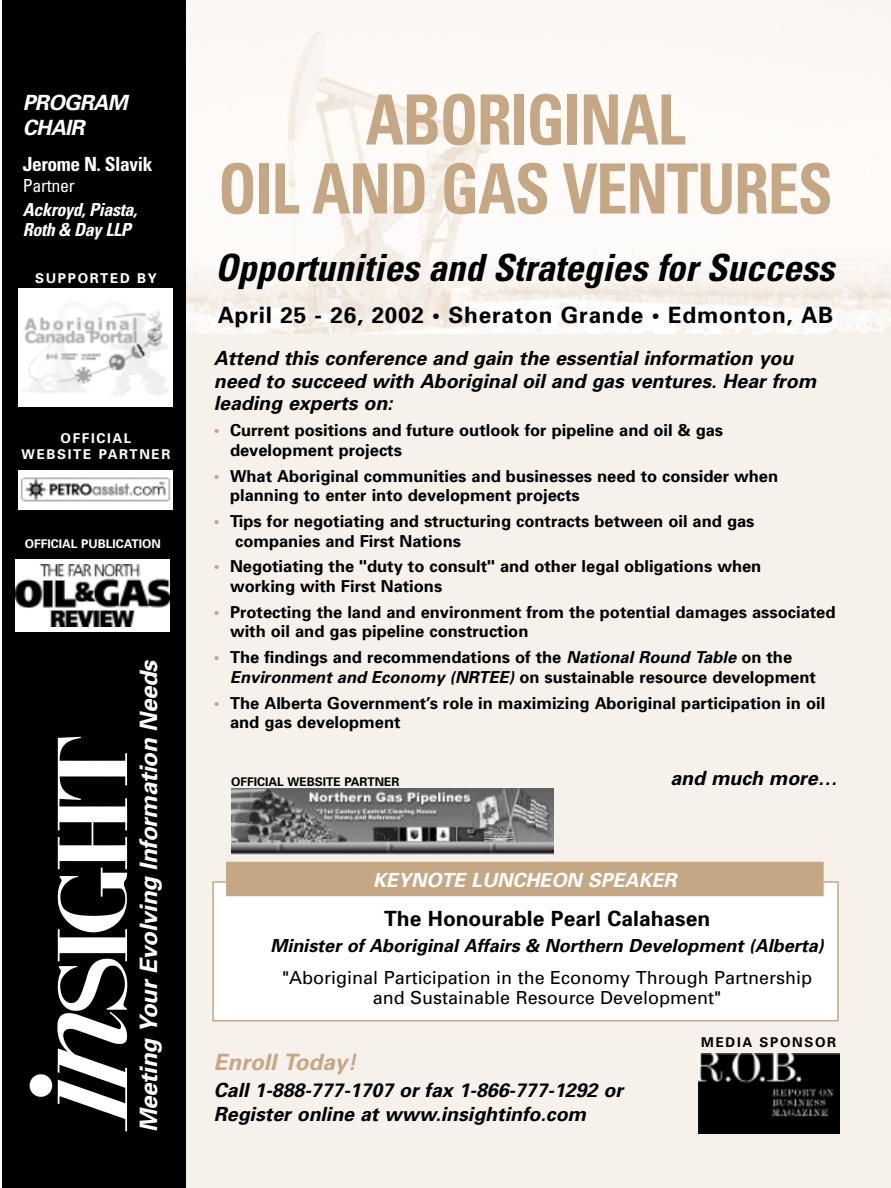
<style>
.page{position:relative;width:891px;height:1188px;background:#fff}
.page>*{position:absolute;margin:0;border:0;box-sizing:border-box;transform-origin:0 0}
.t1{font:700 condensed 69.3px/69px "Univers";letter-spacing:-.02em;color:#c6a784;text-align:center;scale:.91 1}
.t2{font:italic 700 condensed 37.5px "Univers";letter-spacing:-.005em;color:#000}
.t3{font:italic 700 24px "Univers";letter-spacing:-.01em;color:#fff}
.t4{font:700 22.5px "Univers";letter-spacing:.035em;color:#000}
.t5{font:italic 700 22.5px "Univers";color:#c6a784}
.t6{font:700 21px "Univers";color:#000}
.t7{font:italic 700 21px/25.2px "Univers";letter-spacing:-.03em;color:#fff}
.t8{font:italic 700 19.5px/22.5px "Univers";color:#000}
.t9{font:italic 700 19.5px "Univers";color:#fff}
.t10{font:700 condensed 19.5px "Univers";letter-spacing:-.02em;color:#fff}
.t11{font:18px/19.5px "Univers";color:#000;text-align:center}
.t12{font:italic 700 18px "Univers";color:#000}
.t13{font:italic 700 condensed 18px/19.5px "Univers";letter-spacing:-.02em;color:#fff}
.t14{font:condensed 18px "Univers";letter-spacing:-.02em;color:#fff}
.t15{font:700 16.5px/19.5px "Univers";color:#000}
.t16{font:700 13.5px/16.2px "Univers";letter-spacing:.12em;color:#fff;text-align:center}
.t17{font:700 13.5px "Univers";letter-spacing:.12em;color:#000}
.t18{font:700 12px "Univers";color:#000}
.t19{font:700 12px "Univers";color:#fff}
.s1{color:#c6a784}
.s2{font-style:italic}
</style>
<div class="page">
<img style="left:186px;top:0;width:705px;height:335px">
<div style="left:186px;top:335px;width:705px;height:853px;background:#f7f1eb"></div>
<div style="left:2px;top:0;width:184px;height:1188px;background:#000"></div>
<img style="left:29px;top:736px;width:99px;height:396px">
<svg style="left:698px;top:1053px;width:141px;height:81px"></svg>
<img style="left:698px;top:1054px;width:141px;height:79px">
<div style="left:213px;top:882px;width:625px;height:139px;background:#fff"></div>
<div style="left:212px;top:881px;width:627px;height:141px;border:2px solid #c6a784"></div>
<div style="left:227px;top:862px;width:596px;height:34px;background:#c6a784"></div>
<div style="left:18px;top:289px;width:155px;height:118px;background:#fff"></div>
<img style="left:24px;top:311px;width:144px;height:84px">
<div style="left:18px;top:470px;width:155px;height:39px;background:#fff"></div>
<img style="left:20px;top:477px;width:151px;height:25px">
<div style="left:15px;top:559px;width:155px;height:73px;background:#fff"></div>
<img style="left:15px;top:564px;width:155px;height:63px">
<img style="left:231px;top:788px;width:323px;height:66px">
<p class="t7" style="left:23px;top:92px;width:106px">PROGRAM<br>CHAIR</p>
<p class="t10" style="left:23px;top:156px;width:131px">Jerome N. Slavik</p>
<p class="t14" style="left:23px;top:179px;width:54px">Partner</p>
<p class="t13" style="left:23px;top:202px;width:116px">Ackroyd, Piasta,<br>Roth &amp; Day LLP</p>
<p class="t16" style="left:35px;top:271px;width:123px">SUPPORTED BY</p>
<p class="t16" style="left:22px;top:431px;width:150px">OFFICIAL<br>WEBSITE PARTNER</p>
<p class="t19" style="left:25px;top:540px;width:138px">OFFICIAL PUBLICATION</p>
<h3 class="t3" style="left:140px;top:1132px;width:474px;rotate:-90deg">Meeting Your Evolving Information Needs</h3>
<h1 class="t1" style="left:218px;top:93px;width:677px">ABORIGINAL<br>OIL AND GAS VENTURES</h1>
<h2 class="t2" style="left:215px;top:254px;width:621px">Opportunities and Strategies for Success</h2>
<h3 class="t4" style="left:218px;top:307px;width:617px">April 25 - 26, 2002 • Sheraton Grande • Edmonton, AB</h3>
<p class="t8" style="left:214px;top:349px;width:604px">Attend this conference and gain the essential information you need to succeed with Aboriginal oil and gas ventures. Hear from leading experts on:</p>
<p class="t15" style="left:230px;top:422px;width:495px;text-indent:-16px"><span class="s1">•</span> Current positions and future outlook for pipeline and oil &amp; gas development projects</p>
<p class="t15" style="left:230px;top:467px;width:550px;text-indent:-16px"><span class="s1">•</span> What Aboriginal communities and businesses need to consider when planning to enter into development projects</p>
<p class="t15" style="left:235px;top:513px;width:521px;text-indent:-21px"><span class="s1">•</span> Tips for negotiating and structuring contracts between oil and gas companies and First Nations</p>
<p class="t15" style="left:230px;top:558px;width:533px;text-indent:-16px"><span class="s1">•</span> Negotiating the "duty to consult" and other legal obligations when working with First Nations</p>
<p class="t15" style="left:230px;top:604px;width:607px;text-indent:-16px"><span class="s1">•</span> Protecting the land and environment from the potential damages associated with oil and gas pipeline construction</p>
<p class="t15" style="left:230px;top:649px;width:587px;text-indent:-16px"><span class="s1">•</span> The findings and recommendations of the <span class="s2">National Round Table</span> on the<br><span class="s2">Environment and Economy (NRTEE)</span> on sustainable resource development</p>
<p class="t15" style="left:230px;top:695px;width:597px;text-indent:-16px"><span class="s1">•</span> The Alberta Government’s role in maximizing Aboriginal participation in oil and gas development</p>
<p class="t8" style="left:670px;top:768px;width:168px">and much more…</p>
<p class="t18" style="left:231px;top:777px;width:170px">OFFICIAL WEBSITE PARTNER</p>
<p class="t9" style="left:373px;top:873px;width:305px">KEYNOTE LUNCHEON SPEAKER</p>
<p class="t6" style="left:384px;top:911px;width:328px">The Honourable Pearl Calahasen</p>
<p class="t12" style="left:270px;top:939px;width:555px">Minister of Aboriginal Affairs &amp; Northern Development (Alberta)</p>
<p class="t11" style="left:282px;top:970px;width:532px">"Aboriginal Participation in the Economy Through Partnership and Sustainable Resource Development"</p>
<h3 class="t5" style="left:214px;top:1053px;width:144px">Enroll Today!</h3>
<p class="t8" style="left:214px;top:1079px;width:411px;line-height:24px">Call 1-888-777-1707 or fax 1-866-777-1292 or<br>Register online at www.insightinfo.com</p>
<p class="t17" style="left:701px;top:1038px;width:136px">MEDIA SPONSOR</p>
</div>
